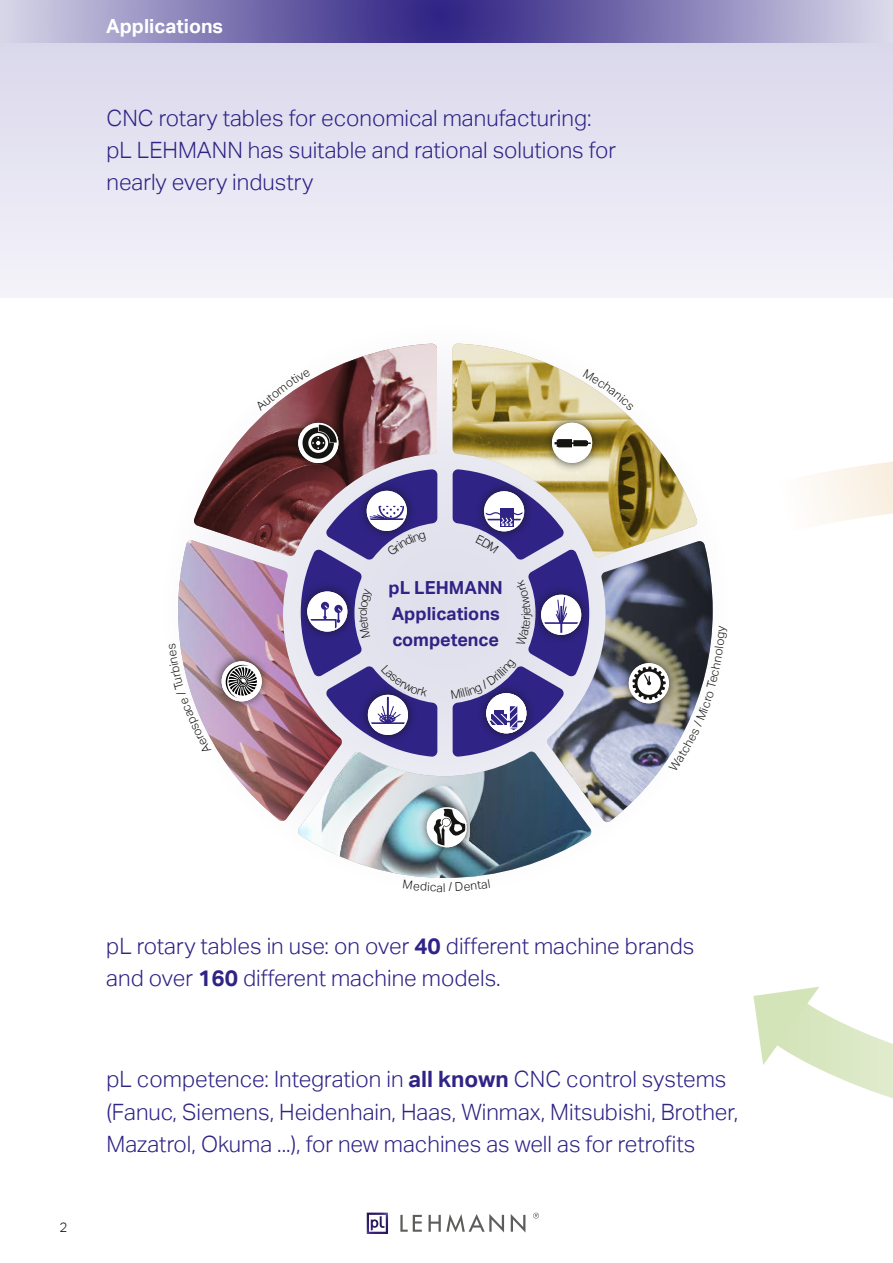
<style>
.page{position:relative;width:893px;height:1263px;background:#fff}
.page>*{position:absolute;margin:0;border:0;box-sizing:border-box;transform-origin:0 0}
.Titel_hellblauer_Bal{font:300 22.5px/32.4px "Aktiv Grotesk";color:#2f2385}
.Titel_dunkelblauer_B{font:700 19.5px "Aktiv Grotesk";color:#fff}
.t1{font:700 18px "Aktiv Grotesk Trial";color:#2f2385}
.t2{font:300 13.5px "Aktiv Grotesk";color:#141412}
.s1{font-weight:700}
</style>
<div class="page">
<svg style="left:163px;top:325px;width:566px;height:566px"></svg>
<svg style="left:511px;top:1214px;width:14px;height:18px"></svg>
<svg style="left:429px;top:1214px;width:75px;height:18px"></svg>
<svg style="left:400px;top:1215px;width:22px;height:17px"></svg>
<svg style="left:533px;top:1213px;width:6px;height:5px"></svg>
<img style="left:367px;top:1212px;width:21px;height:22px">
<div style="left:0;top:0;width:893px;height:298px;background:linear-gradient(to right,#e7e5f2,#e7e5f2)"></div>
<svg style="left:0;top:0;width:893px;height:43px;background:#817ab4"></svg>
<svg style="left:178px;top:540px;width:123px;height:281px"></svg>
<svg style="left:194px;top:344px;width:243px;height:213px"></svg>
<svg style="left:453px;top:344px;width:244px;height:197px"></svg>
<svg style="left:298px;top:751px;width:293px;height:127px"></svg>
<svg style="left:547px;top:541px;width:166px;height:281px"></svg>
<div style="left:298px;top:582px;width:59px;height:59px;background:#141412;opacity:.75"></div>
<div style="left:532px;top:585px;width:59px;height:59px;background:#141412;opacity:.75"></div>
<div style="left:543px;top:413px;width:58px;height:59px;background:#141412;opacity:.75"></div>
<svg style="left:552px;top:423px;width:40px;height:40px"></svg>
<div style="left:289px;top:413px;width:59px;height:59px;background:#141412;opacity:.75"></div>
<svg style="left:298px;top:423px;width:40px;height:40px"></svg>
<div style="left:212px;top:652px;width:59px;height:59px;background:#141412;opacity:.75"></div>
<svg style="left:222px;top:661px;width:40px;height:40px"></svg>
<div style="left:619px;top:653px;width:59px;height:60px;background:#141412;opacity:.75"></div>
<div style="left:417px;top:798px;width:59px;height:58px;background:#141412;opacity:.75"></div>
<svg style="left:427px;top:807px;width:40px;height:40px"></svg>
<svg style="left:810px;top:461px;width:83px;height:63px"></svg>
<svg style="left:753px;top:987px;width:140px;height:112px"></svg>
<svg style="left:255px;top:369px;width:55px;height:42px"></svg>
<svg style="left:169px;top:644px;width:42px;height:110px"></svg>
<svg style="left:583px;top:369px;width:51px;height:41px"></svg>
<svg style="left:629px;top:625px;width:98px;height:147px"></svg>
<svg style="left:403px;top:879px;width:87px;height:12px"></svg>
<svg style="left:301px;top:469px;width:136px;height:288px;background:#9b91b8"></svg>
<svg style="left:451px;top:469px;width:138px;height:288px;background:#a09bc0"></svg>
<p class="Titel_dunkelblauer_B" style="left:106px;top:15px;width:118px">Applications</p>
<p class="Titel_hellblauer_Bal" style="left:106px;top:102px;width:487px">CNC rotary tables for economical manufacturing:</p>
<p class="Titel_hellblauer_Bal" style="left:106px;top:134px;width:511px">pL LEHMANN has suitable and rational solutions for</p>
<p class="Titel_hellblauer_Bal" style="left:106px;top:166px;width:208px">nearly every industry</p>
<p class="t1" style="left:389px;top:577px;width:116px">pL LEHMANN</p>
<p class="t1" style="left:392px;top:603px;width:109px">Applications</p>
<p class="t1" style="left:392px;top:630px;width:108px">competence</p>
<p class="t2" style="left:60px;top:1219px;width:9px">2</p>
<p class="Titel_hellblauer_Bal" style="left:106px;top:930px;width:590px">pL rotary tables in use: on over <span class="s1">40</span> different machine brands and over <span class="s1">160</span> different machine models.</p>
<p class="Titel_hellblauer_Bal" style="left:106px;top:1063px;width:633px">pL competence: Integration in <span class="s1">all known</span> CNC control systems (Fanuc, Siemens, Heidenhain, Haas, Winmax, Mitsubishi, Brother,<br>Mazatrol, Okuma ...), for new machines as well as for retrofits</p>
</div>
